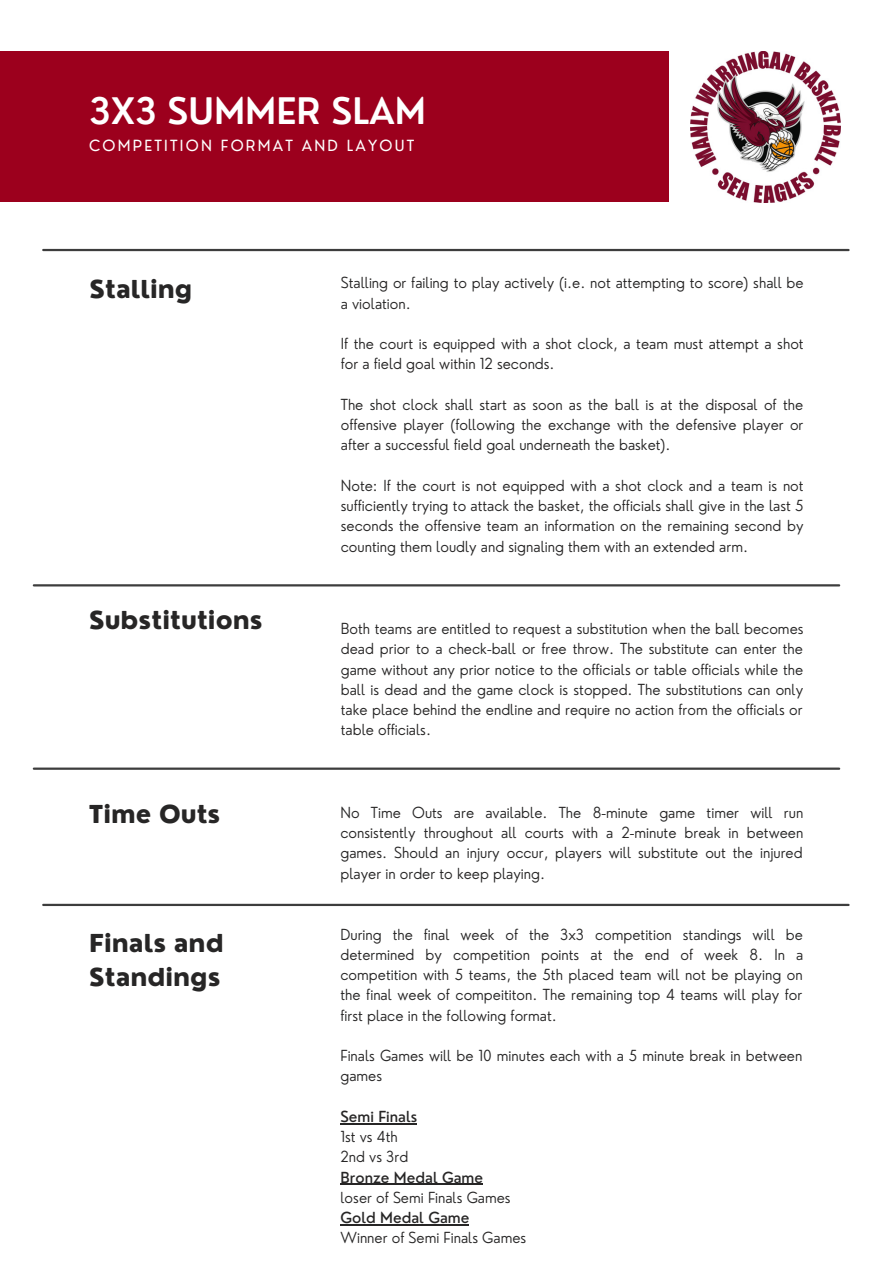
<style>
.page{position:relative;width:893px;height:1264px;background:#fff}
.page>*{position:absolute;margin:0;border:0;box-sizing:border-box;transform-origin:0 0}
.t1{font:600 35.7px "Nourd";color:#fff}
.t2{font:800 24.15px/33.8px "Nourd";color:#272626}
.t3{font:15px "Nourd";letter-spacing:.15em;color:#fff}
.t4{font:300 14.85px/20.2px "Nourd";color:#272626;text-align:justify}
.t5{font:500 14.85px "Nourd";color:#272626}
</style>
<div class="page">
<div style="left:0;top:51px;width:668px;height:151px;background:#9c001d"></div>
<hr style="left:43px;top:249px;width:805px;height:2px;background:#3d3d3d">
<img style="left:690px;top:51px;width:150px;height:151px">
<hr style="left:34px;top:584px;width:805px;height:2px;background:#3d3d3d">
<hr style="left:34px;top:767px;width:805px;height:2px;background:#3d3d3d">
<hr style="left:43px;top:903px;width:805px;height:3px;background:#3d3d3d">
<hr style="left:340px;top:1122px;width:77px;height:2px;background:#272626">
<hr style="left:340px;top:1183px;width:143px;height:1px;background:#272626">
<hr style="left:340px;top:1224px;width:129px;height:1px;background:#272626">
<h1 class="t1" style="left:89px;top:88px;width:338px">3X3 SUMMER SLAM</h1>
<p class="t3" style="left:89px;top:136px;width:326px">COMPETITION FORMAT AND LAYOUT</p>
<h2 class="t2" style="left:90px;top:272px;width:104px">Stalling</h2>
<p class="t4" style="left:341px;top:273px;width:464px">Stalling or failing to play actively (i.e. not attempting to score) shall be a violation.</p>
<p class="t4" style="left:341px;top:333px;width:464px">If the court is equipped with a shot clock, a team must attempt a shot for a field goal within 12 seconds.</p>
<p class="t4" style="left:341px;top:394px;width:464px">The shot clock shall start as soon as the ball is at the disposal of the offensive player (following the exchange with the defensive player or after a successful field goal underneath the basket).</p>
<p class="t4" style="left:341px;top:475px;width:464px">Note: If the court is not equipped with a shot clock and a team is not sufficiently trying to attack the basket, the officials shall give in the last 5 seconds the offensive team an information on the remaining second by counting them loudly and signaling them with an extended arm.</p>
<h2 class="t2" style="left:89px;top:603px;width:175px">Substitutions</h2>
<p class="t4" style="left:341px;top:618px;width:464px">Both teams are entitled to request a substitution when the ball becomes dead prior to a check-ball or free throw. The substitute can enter the game without any prior notice to the officials or table officials while the ball is dead and the game clock is stopped. The substitutions can only take place behind the endline and require no action from the officials or table officials.</p>
<h2 class="t2" style="left:89px;top:797px;width:133px">Time Outs</h2>
<p class="t4" style="left:340px;top:802px;width:464px">No Time Outs are available. The 8-minute game timer will run consistently throughout all courts with a 2-minute break in between games. Should an injury occur, players will substitute out the injured player in order to keep playing.</p>
<h2 class="t2" style="left:89px;top:926px;width:136px">Finals and<br>Standings</h2>
<p class="t4" style="left:340px;top:924px;width:464px">During the final week of the 3x3 competition standings will be determined by competition points at the end of week 8. In a competition with 5 teams, the 5th placed team will not be playing on the final week of compeititon. The remaining top 4 teams will play for first place in the following format.</p>
<p class="t4" style="left:340px;top:1045px;width:463px">Finals Games will be 10 minutes each with a 5 minute break in between games</p>
<p class="t5" style="left:340px;top:1106px;width:78px">Semi Finals</p>
<p class="t4" style="left:340px;top:1126px;width:69px">1st vs 4th<br>2nd vs 3rd</p>
<p class="t5" style="left:340px;top:1167px;width:144px">Bronze Medal Game</p>
<p class="t4" style="left:340px;top:1187px;width:172px">loser of Semi Finals Games</p>
<p class="t5" style="left:340px;top:1208px;width:130px">Gold Medal Game</p>
<p class="t4" style="left:340px;top:1227px;width:187px">Winner of Semi Finals Games</p>
</div>
